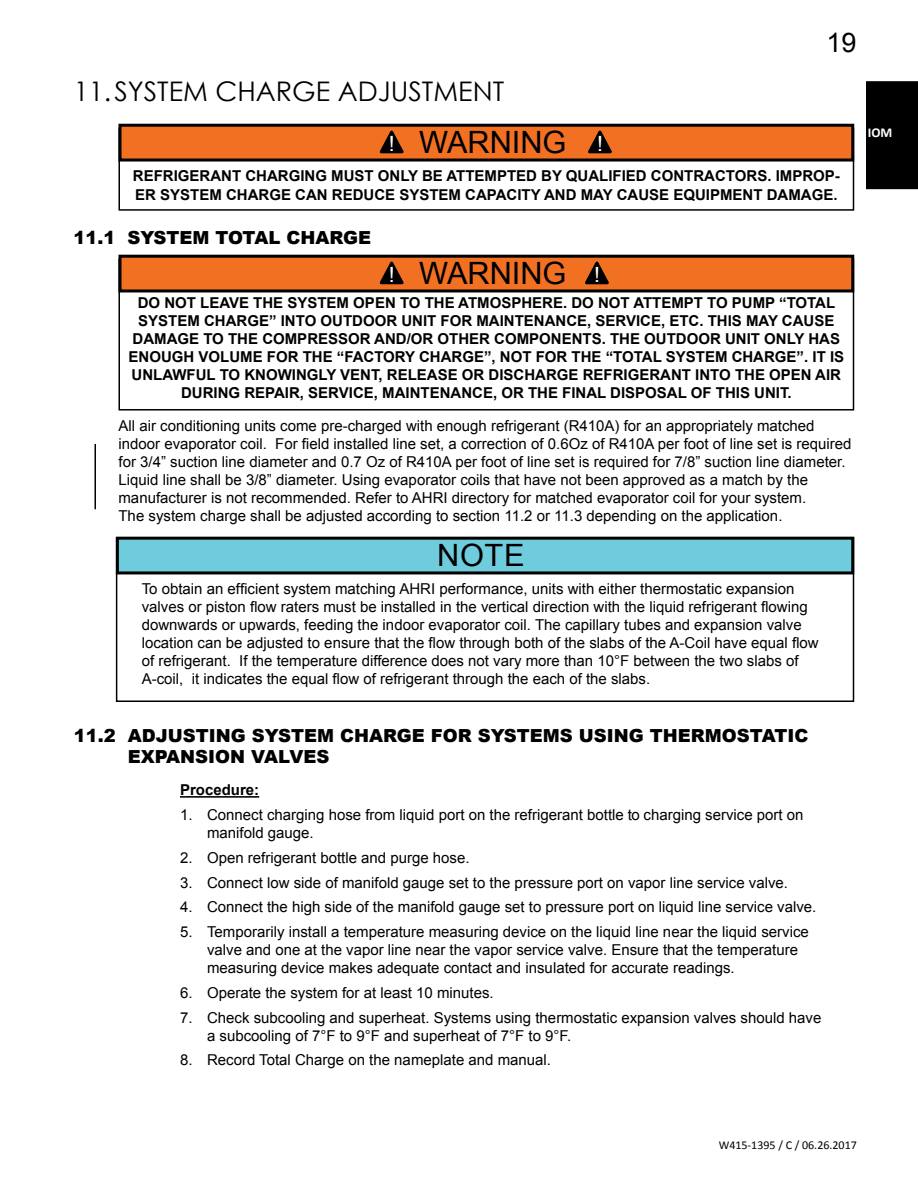
<style>
.page{position:relative;width:918px;height:1188px;background:#fff}
.page>*{position:absolute;margin:0;border:0;box-sizing:border-box;transform-origin:0 0}
.Table_of_Contents_Te{font:30.75px "Arial";color:#000}
.t1{font:27px "Century Gothic";color:#000}
.t2{font:27px "Arial";color:#000}
.t3{font:21px "Arial";color:#fff}
.t4{font:900 18px/21.6px "Arial";color:#000}
.Main_text{font:15px/18px "Arial";color:#000}
.WARNING{font:700 15px/18px "Arial";color:#000}
.Heading_List{font:700 15px "Arial";color:#000}
.t5{font:700 13.5px "Calibri";color:#fff}
.t6{font:12px "Calibri";color:#000}
</style>
<div class="page">
<div style="left:866px;top:81px;width:52px;height:108px;background:#000"></div>
<div style="left:118px;top:128px;width:736px;height:83px;border:2px solid #000"></div>
<div style="left:120px;top:125px;width:733px;height:35px;background:#f27022"></div>
<div style="left:118px;top:124px;width:736px;height:38px;border:3px solid #000"></div>
<svg style="left:588px;top:130px;width:24px;height:24px"></svg>
<svg style="left:379px;top:130px;width:25px;height:24px"></svg>
<div style="left:118px;top:259px;width:736px;height:152px;border:2px solid #000"></div>
<div style="left:120px;top:256px;width:733px;height:35px;background:#f27022"></div>
<div style="left:118px;top:255px;width:736px;height:37px;border:3px solid #000"></div>
<svg style="left:585px;top:261px;width:24px;height:24px"></svg>
<svg style="left:379px;top:261px;width:25px;height:24px"></svg>
<div style="left:116px;top:538px;width:738px;height:164px;border:2px solid #000"></div>
<div style="left:117px;top:538px;width:736px;height:35px;background:#6fccdc"></div>
<div style="left:116px;top:537px;width:738px;height:37px;border:3px solid #000"></div>
<hr style="left:180px;top:796px;width:79px;height:2px;background:#000">
<hr style="left:94px;top:444px;width:2px;height:65px;background:#000">
<p class="t1" style="left:74px;top:73px;width:432px">11.SYSTEM CHARGE ADJUSTMENT</p>
<p class="t3" style="left:389px;top:130px;width:7px">!</p>
<p class="Table_of_Contents_Te" style="left:419px;top:122px;width:149px">WARNING</p>
<p class="t3" style="left:597px;top:130px;width:7px">!</p>
<h2 class="t2" style="left:826px;top:25px;width:32px">19</h2>
<p class="WARNING" style="left:133px;top:166px;width:708px;line-height:19.8px">REFRIGERANT CHARGING MUST ONLY BE ATTEMPTED BY QUALIFIED CONTRACTORS. IMPROP-<br>ER SYSTEM CHARGE CAN REDUCE SYSTEM CAPACITY AND MAY CAUSE EQUIPMENT DAMAGE.</p>
<p class="t4" style="left:73px;top:227px;width:299px">11.1 SYSTEM TOTAL CHARGE</p>
<p class="t3" style="left:389px;top:261px;width:7px">!</p>
<p class="Table_of_Contents_Te" style="left:419px;top:253px;width:149px">WARNING</p>
<p class="t3" style="left:594px;top:261px;width:7px">!</p>
<p class="WARNING" style="left:129px;top:294px;width:717px;text-align:center">DO NOT LEAVE THE SYSTEM OPEN TO THE ATMOSPHERE. DO NOT ATTEMPT TO PUMP “TOTAL SYSTEM CHARGE” INTO OUTDOOR UNIT FOR MAINTENANCE, SERVICE, ETC. THIS MAY CAUSE DAMAGE TO THE COMPRESSOR AND/OR OTHER COMPONENTS. THE OUTDOOR UNIT ONLY HAS ENOUGH VOLUME FOR THE “FACTORY CHARGE”, NOT FOR THE “TOTAL SYSTEM CHARGE”. IT IS UNLAWFUL TO KNOWINGLY VENT, RELEASE OR DISCHARGE REFRIGERANT INTO THE OPEN AIR DURING REPAIR, SERVICE, MAINTENANCE, OR THE FINAL DISPOSAL OF THIS UNIT.</p>
<p class="Main_text" style="left:118px;top:417px;width:734px">All air conditioning units come pre-charged with enough refrigerant (R410A) for an appropriately matched indoor evaporator coil. For field installed line set, a correction of 0.6Oz of R410A per foot of line set is required for 3/4” suction line diameter and 0.7 Oz of R410A per foot of line set is required for 7/8” suction line diameter.<br>Liquid line shall be 3/8” diameter. Using evaporator coils that have not been approved as a match by the manufacturer is not recommended. Refer to AHRI directory for matched evaporator coil for your system.<br>The system charge shall be adjusted according to section 11.2 or 11.3 depending on the application.</p>
<p class="Table_of_Contents_Te" style="left:437px;top:535px;width:89px">NOTE</p>
<p class="Main_text" style="left:142px;top:580px;width:679px">To obtain an efficient system matching AHRI performance, units with either thermostatic expansion valves or piston flow raters must be installed in the vertical direction with the liquid refrigerant flowing downwards or upwards, feeding the indoor evaporator coil. The capillary tubes and expansion valve location can be adjusted to ensure that the flow through both of the slabs of the A-Coil have equal flow of refrigerant. If the temperature difference does not vary more than 10°F between the two slabs of A-coil, it indicates the equal flow of refrigerant through the each of the slabs.</p>
<p class="t5" style="left:868px;top:124px;width:26px">IOM</p>
<p class="t4" style="left:128px;top:724px;width:682px;text-indent:-54px">11.2 ADJUSTING SYSTEM CHARGE FOR SYSTEMS USING THERMOSTATIC<br>EXPANSION VALVES</p>
<p class="Heading_List" style="left:180px;top:780px;width:81px">Procedure:</p>
<p class="Main_text" style="left:207px;top:806px;width:598px;text-indent:-27px">1. Connect charging hose from liquid port on the refrigerant bottle to charging service port on manifold gauge.</p>
<p class="Main_text" style="left:180px;top:849px;width:291px">2. Open refrigerant bottle and purge hose.</p>
<p class="Main_text" style="left:180px;top:873px;width:610px">3. Connect low side of manifold gauge set to the pressure port on vapor line service valve.</p>
<p class="Main_text" style="left:180px;top:898px;width:638px">4. Connect the high side of the manifold gauge set to pressure port on liquid line service valve.</p>
<p class="Main_text" style="left:207px;top:923px;width:603px;text-indent:-27px">5. Temporarily install a temperature measuring device on the liquid line near the liquid service valve and one at the vapor line near the vapor service valve. Ensure that the temperature measuring device makes adequate contact and insulated for accurate readings.</p>
<p class="Main_text" style="left:180px;top:984px;width:315px">6. Operate the system for at least 10 minutes.</p>
<p class="Main_text" style="left:207px;top:1008px;width:616px;text-indent:-27px">7. Check subcooling and superheat. Systems using thermostatic expansion valves should have a subcooling of 7°F to 9°F and superheat of 7°F to 9°F.</p>
<p class="Main_text" style="left:180px;top:1051px;width:373px">8. Record Total Charge on the nameplate and manual.</p>
<p class="t6" style="left:719px;top:1138px;width:140px">W415-1395 / C / 06.26.2017</p>
</div>
